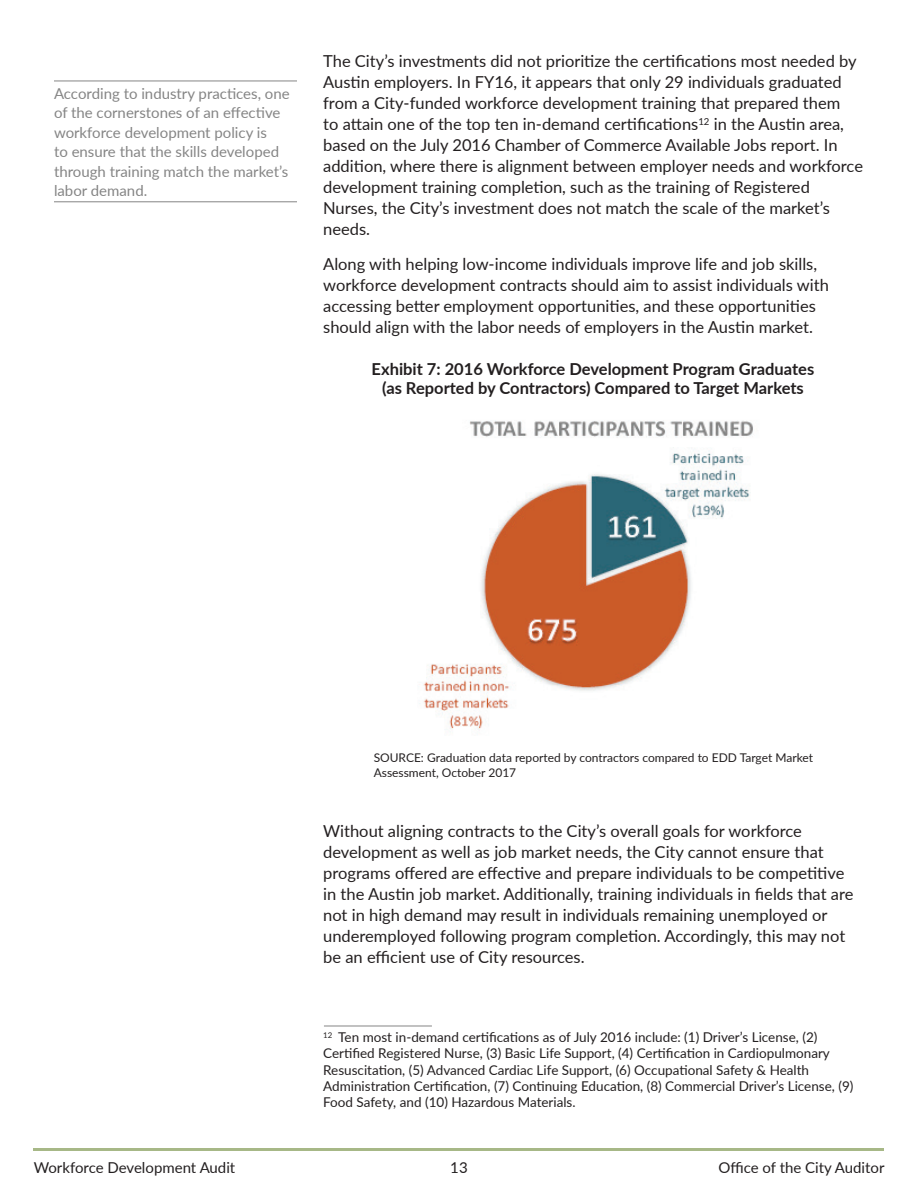
<style>
.page{position:relative;width:918px;height:1188px;background:#fff}
.page>*{position:absolute;margin:0;border:0;box-sizing:border-box;transform-origin:0 0}
.t1{font:16.5px/21px "Lato";color:#231f20}
.t2{font:700 16.5px/19.5px "Lato";color:#231f20;text-align:center}
.t3{font:15px/19.5px "Lato";color:#858585}
.t4{font:15px "Lato";color:#231f20}
.t5{font:13.5px/16.2px "Lato";color:#231f20}
.t6{font:12px/15px "Lato";color:#231f20}
</style>
<div class="page">
<hr style="left:34px;top:1149px;width:850px;height:2px;background:#a7b887">
<hr style="left:324px;top:1026px;width:108px;height:1px;background:#858585">
<hr style="left:54px;top:81px;width:243px;height:1px;background:#858585">
<hr style="left:54px;top:201px;width:243px;height:1px;background:#858585">
<img style="left:419px;top:420px;width:334px;height:310px">
<p class="t3" style="left:54px;top:83px;width:237px">According to industry practices, one of the cornerstones of an effective workforce development policy is<br>to ensure that the skills developed through training match the market’s labor demand.</p>
<p class="t1" style="left:323px;top:50px;width:541px">The City’s investments did not prioritize the certifications most needed by Austin employers. In FY16, it appears that only 29 individuals graduated from a City-funded workforce development training that prepared them<br>to attain one of the top ten in-demand certifications<sup>12</sup> in the Austin area, based on the July 2016 Chamber of Commerce Available Jobs report. In addition, where there is alignment between employer needs and workforce development training completion, such as the training of Registered Nurses, the City’s investment does not match the scale of the market’s needs.</p>
<p class="t1" style="left:323px;top:253px;width:507px">Along with helping low-income individuals improve life and job skills, workforce development contracts should aim to assist individuals with accessing better employment opportunities, and these opportunities should align with the labor needs of employers in the Austin market.</p>
<p class="t2" style="left:372px;top:358px;width:444px">Exhibit 7: 2016 Workforce Development Program Graduates (as Reported by Contractors) Compared to Target Markets</p>
<p class="t6" style="left:374px;top:750px;width:441px">SOURCE: Graduation data reported by contractors compared to EDD Target Market<br>Assessment, October 2017</p>
<p class="t1" style="left:323px;top:820px;width:532px">Without aligning contracts to the City’s overall goals for workforce development as well as job market needs, the City cannot ensure that programs offered are effective and prepare individuals to be competitive in the Austin job market. Additionally, training individuals in fields that are not in high demand may result in individuals remaining unemployed or underemployed following program completion. Accordingly, this may not be an efficient use of City resources.</p>
<p class="t5" style="left:323px;top:1029px;width:532px"><sup>12</sup> Ten most in-demand certifications as of July 2016 include: (1) Driver’s License, (2)<br>Certified Registered Nurse, (3) Basic Life Support, (4) Certification in Cardiopulmonary Resuscitation, (5) Advanced Cardiac Life Support, (6) Occupational Safety &amp; Health Administration Certification, (7) Continuing Education, (8) Commercial Driver’s License, (9)<br>Food Safety, and (10) Hazardous Materials.</p>
<p class="t4" style="left:34px;top:1157px;width:203px">Workforce Development Audit</p>
<p class="t4" style="left:450px;top:1157px;width:19px">13</p>
<p class="t4" style="left:719px;top:1157px;width:168px">Office of the City Auditor</p>
</div>
